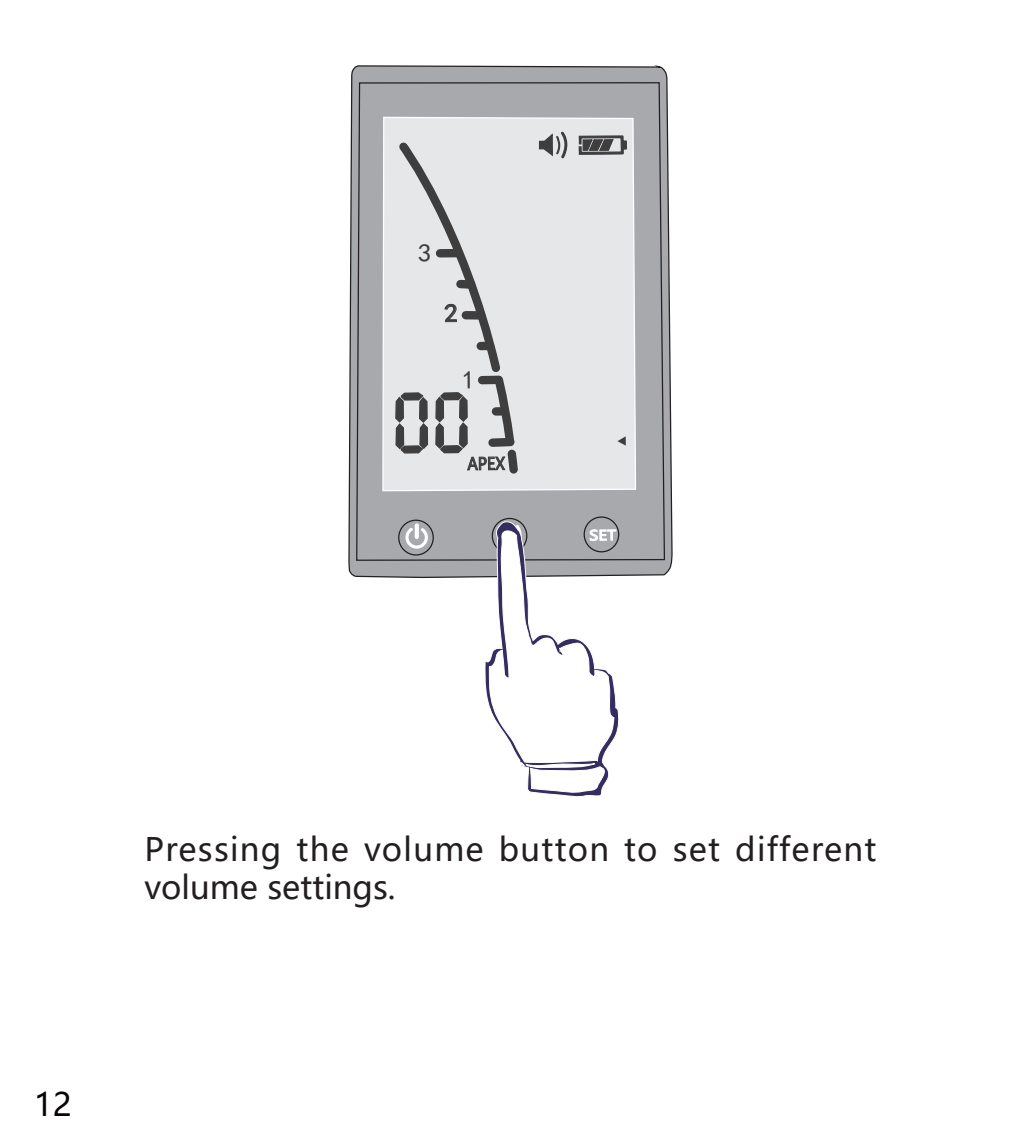
<style>
.page{position:relative;width:1021px;height:1134px;background:#fff}
.page>*{position:absolute;margin:0;border:0;box-sizing:border-box;transform-origin:0 0}
.t1{font:32px/38.4px "Microsoft Ya Hei";letter-spacing:.04em;color:#231f20}
.t2{font:32px "Microsoft Ya Hei";color:#080304}
.t3{font:16.8px "Microsoft Ya Hei";color:#3e3e3f;scale:.89 1}
.t4{font:13.6px "Microsoft Ya Hei";color:#fff;scale:1.16 1}
</style>
<div class="page">
<svg style="left:348px;top:65px;width:325px;height:513px;background:#a8a8ab"></svg>
<div style="left:355px;top:81px;width:310px;height:480px;background:#a8a9ad"></div>
<div style="left:382px;top:116px;width:254px;height:376px;background:#e6e7e9"></div>
<svg style="left:538px;top:130px;width:32px;height:31px"></svg>
<svg style="left:578px;top:134px;width:49px;height:22px"></svg>
<svg style="left:617px;top:436px;width:8px;height:10px"></svg>
<div style="left:398px;top:519px;width:36px;height:37px;border:1px solid #231f20;border-radius:50%"></div>
<div style="left:491px;top:518px;width:36px;height:36px;border:1px solid #231f20;border-radius:50%"></div>
<div style="left:583px;top:516px;width:36px;height:36px;border:1px solid #231f20;border-radius:50%"></div>
<svg style="left:404px;top:525px;width:25px;height:25px"></svg>
<div style="left:414px;top:525px;width:5px;height:12px;background:#fff"></div>
<svg style="left:484px;top:521px;width:135px;height:276px"></svg>
<svg style="left:394px;top:138px;width:129px;height:341px;background:#cecfd1"></svg>
<p class="t3" style="left:467px;top:453px;width:44px;rotate:-1deg">APEX</p>
<p class="t4" style="left:589px;top:526px;width:25px">SET</p>
<p class="t2" style="left:34px;top:1083px;width:39px">12</p>
<p class="t1" style="left:145px;top:829px;width:733px">Pressing the volume button to set different volume settings.</p>
</div>
